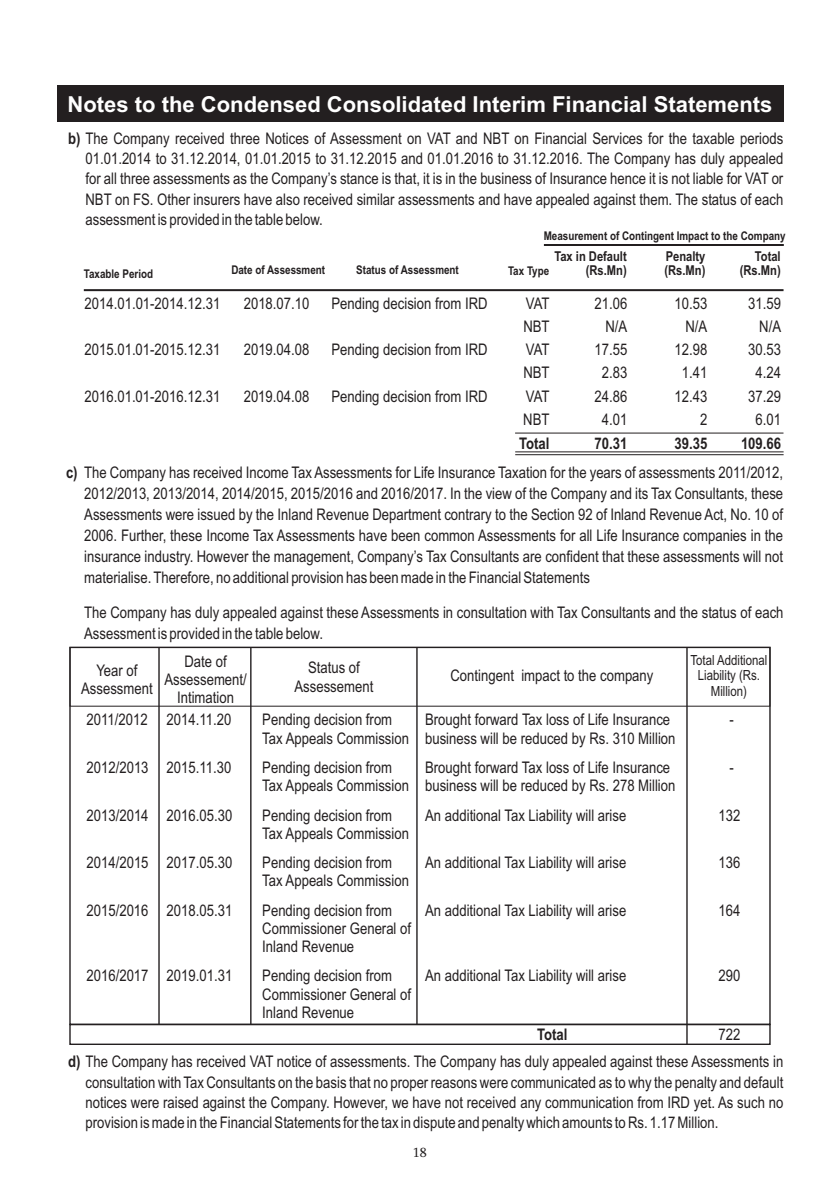
<style>
.page{position:relative;width:840px;height:1191px;background:#fff}
.page>*{position:absolute;margin:0;border:0;box-sizing:border-box;transform-origin:0 0}
.t1{font:700 22px "Arial";color:#fff}
.t2{font:16px/20.4px "Arial Narrow";color:#231f20;text-align:justify}
.t3{font:700 16px "Arial Narrow";color:#231f20}
.t4{font:14px/15.8px "Arial Narrow";color:#231f20;text-align:center}
.t5{font:14px "Scala LF Caps";color:#231f20}
.t6{font:700 13.6px/13.8px "Arial Narrow";color:#231f20;text-align:right}
.t7{font:700 12px "Arial Narrow";color:#231f20}
.s1{font-weight:700}
</style>
<div class="page">
<div style="left:57px;top:85px;width:725px;height:37px;background:#231f20"></div>
<hr style="left:84px;top:289px;width:699px;height:2px;background:#231f20">
<hr style="left:543px;top:244px;width:240px;height:2px;background:#231f20">
<hr style="left:515px;top:451px;width:268px;height:1px;background:#231f20">
<hr style="left:515px;top:454px;width:268px;height:1px;background:#231f20">
<hr style="left:515px;top:432px;width:268px;height:1px;background:#231f20">
<div style="left:69px;top:1023px;width:701px;height:22px;border:1px solid #231f20"></div>
<div style="left:69px;top:647px;width:701px;height:59px;border:1px solid #231f20"></div>
<hr style="left:158px;top:647px;width:2px;height:377px;background:#231f20">
<hr style="left:416px;top:647px;width:1px;height:377px;background:#231f20">
<hr style="left:686px;top:647px;width:1px;height:398px;background:#231f20">
<hr style="left:250px;top:647px;width:1px;height:377px;background:#231f20">
<h1 class="t1" style="left:67px;top:96px;width:706px">Notes to the Condensed Consolidated Interim Financial Statements</h1>
<p class="t2" style="left:85px;top:129px;width:699px;text-indent:-17px"><span class="s1">b)</span> The Company received three Notices of Assessment on VAT and NBT on Financial Services for the taxable periods 01.01.2014 to 31.12.2014, 01.01.2015 to 31.12.2015 and 01.01.2016 to 31.12.2016. The Company has duly appealed for all three assessments as the Company’s stance is that, it is in the business of Insurance hence it is not liable for VAT or NBT on FS. Other insurers have also received similar assessments and have appealed against them. The status of each assessment is provided in the table below.</p>
<p class="t7" style="left:543px;top:232px;width:243px">Measurement of Contingent Impact to the Company</p>
<p class="t6" style="left:554px;top:251px;width:74px">Tax in Default (Rs.Mn)</p>
<p class="t7" style="left:84px;top:269px;width:71px">Taxable Period</p>
<p class="t7" style="left:231px;top:265px;width:95px">Date of Assessment</p>
<p class="t7" style="left:356px;top:265px;width:104px">Status of Assessment</p>
<p class="t7" style="left:507px;top:267px;width:43px">Tax Type</p>
<p class="t6" style="left:664px;top:251px;width:42px;text-align:left">Penalty (Rs.Mn)</p>
<p class="t6" style="left:739px;top:251px;width:42px">Total (Rs.Mn)</p>
<p class="t2" style="left:84px;top:294px;width:137px">2014.01.01-2014.12.31</p>
<p class="t2" style="left:243px;top:294px;width:67px">2018.07.10</p>
<p class="t2" style="left:331px;top:294px;width:158px">Pending decision from IRD</p>
<p class="t2" style="left:525px;top:294px;width:25px">VAT</p>
<p class="t2" style="left:594px;top:294px;width:34px">21.06</p>
<p class="t2" style="left:674px;top:294px;width:34px">10.53</p>
<p class="t2" style="left:747px;top:294px;width:34px">31.59</p>
<p class="t2" style="left:523px;top:317px;width:28px">NBT</p>
<p class="t2" style="left:605px;top:317px;width:23px">N/A</p>
<p class="t2" style="left:84px;top:341px;width:137px">2015.01.01-2015.12.31</p>
<p class="t2" style="left:243px;top:341px;width:67px">2019.04.08</p>
<p class="t2" style="left:525px;top:341px;width:25px">VAT</p>
<p class="t2" style="left:594px;top:341px;width:34px">17.55</p>
<p class="t2" style="left:674px;top:341px;width:34px">12.98</p>
<p class="t2" style="left:747px;top:341px;width:34px">30.53</p>
<p class="t2" style="left:523px;top:364px;width:28px">NBT</p>
<p class="t2" style="left:601px;top:364px;width:27px">2.83</p>
<p class="t2" style="left:681px;top:364px;width:27px">1.41</p>
<p class="t2" style="left:755px;top:364px;width:27px">4.24</p>
<p class="t2" style="left:685px;top:317px;width:23px">N/A</p>
<p class="t2" style="left:758px;top:317px;width:23px">N/A</p>
<p class="t2" style="left:331px;top:341px;width:158px">Pending decision from IRD</p>
<p class="t2" style="left:84px;top:387px;width:137px">2016.01.01-2016.12.31</p>
<p class="t2" style="left:243px;top:387px;width:67px">2019.04.08</p>
<p class="t2" style="left:331px;top:387px;width:158px">Pending decision from IRD</p>
<p class="t2" style="left:525px;top:387px;width:25px">VAT</p>
<p class="t2" style="left:594px;top:387px;width:34px">24.86</p>
<p class="t2" style="left:674px;top:387px;width:34px">12.43</p>
<p class="t2" style="left:747px;top:387px;width:34px">37.29</p>
<p class="t2" style="left:523px;top:411px;width:28px">NBT</p>
<p class="t2" style="left:601px;top:411px;width:27px">4.01</p>
<p class="t2" style="left:699px;top:411px;width:9px">2</p>
<p class="t2" style="left:755px;top:411px;width:27px">6.01</p>
<p class="t3" style="left:519px;top:437px;width:32px">Total</p>
<p class="t3" style="left:594px;top:437px;width:34px">70.31</p>
<p class="t3" style="left:674px;top:437px;width:34px">39.35</p>
<p class="t3" style="left:740px;top:437px;width:42px">109.66</p>
<p class="t2" style="left:84px;top:463px;width:700px;line-height:21.2px;text-indent:-18px"><span class="s1">c)</span> The Company has received Income Tax Assessments for Life Insurance Taxation for the years of assessments 2011/2012, 2012/2013, 2013/2014, 2014/2015, 2015/2016 and 2016/2017. In the view of the Company and its Tax Consultants, these Assessments were issued by the Inland Revenue Department contrary to the Section 92 of Inland Revenue Act, No. 10 of 2006. Further, these Income Tax Assessments have been common Assessments for all Life Insurance companies in the insurance industry. However the management, Company’s Tax Consultants are confident that these assessments will not materialise. Therefore, no additional provision has been made in the Financial Statements</p>
<p class="t2" style="left:84px;top:603px;width:700px;line-height:21.2px">The Company has duly appealed against these Assessments in consultation with Tax Consultants and the status of each<br>Assessment is provided in the table below.</p>
<p class="t2" style="left:164px;top:653px;width:84px;line-height:18.2px;text-align:center">Date of<br>Assessement/<br>Intimation</p>
<p class="t4" style="left:690px;top:653px;width:78px">Total Additional<br>Liability (Rs.<br>Million)</p>
<p class="t2" style="left:81px;top:662px;width:73px;line-height:18.2px;text-align:center">Year of<br>Assessment</p>
<p class="t2" style="left:294px;top:660px;width:80px;line-height:18.2px;text-align:center">Status of<br>Assessement</p>
<p class="t2" style="left:450px;top:666px;width:204px">Contingent impact to the company</p>
<p class="t2" style="left:86px;top:711px;width:146px">2011/2012 2014.11.20</p>
<p class="t2" style="left:262px;top:711px;width:131px">Pending decision from</p>
<p class="t2" style="left:425px;top:711px;width:246px">Brought forward Tax loss of Life Insurance</p>
<p class="t2" style="left:729px;top:711px;width:6px">-</p>
<p class="t2" style="left:262px;top:729px;width:414px">Tax Appeals Commission business will be reduced by Rs. 310 Million</p>
<p class="t2" style="left:86px;top:758px;width:146px">2012/2013 2015.11.30</p>
<p class="t2" style="left:262px;top:758px;width:131px">Pending decision from</p>
<p class="t2" style="left:425px;top:758px;width:246px">Brought forward Tax loss of Life Insurance</p>
<p class="t2" style="left:729px;top:758px;width:6px">-</p>
<p class="t2" style="left:262px;top:776px;width:414px">Tax Appeals Commission business will be reduced by Rs. 278 Million</p>
<p class="t2" style="left:86px;top:806px;width:147px">2013/2014 2016.05.30</p>
<p class="t2" style="left:262px;top:806px;width:131px">Pending decision from</p>
<p class="t2" style="left:425px;top:806px;width:203px">An additional Tax Liability will arise</p>
<p class="t2" style="left:718px;top:806px;width:23px">132</p>
<p class="t2" style="left:262px;top:824px;width:148px">Tax Appeals Commission</p>
<p class="t2" style="left:86px;top:853px;width:147px">2014/2015 2017.05.30</p>
<p class="t2" style="left:262px;top:853px;width:131px">Pending decision from</p>
<p class="t2" style="left:425px;top:853px;width:203px">An additional Tax Liability will arise</p>
<p class="t2" style="left:718px;top:853px;width:23px">136</p>
<p class="t2" style="left:262px;top:872px;width:148px">Tax Appeals Commission</p>
<p class="t2" style="left:86px;top:901px;width:147px">2015/2016 2018.05.31</p>
<p class="t2" style="left:262px;top:901px;width:131px">Pending decision from</p>
<p class="t2" style="left:425px;top:901px;width:203px">An additional Tax Liability will arise</p>
<p class="t2" style="left:718px;top:901px;width:23px">164</p>
<p class="t2" style="left:262px;top:920px;width:150px;line-height:18.2px">Commissioner General of<br>Inland Revenue</p>
<p class="t2" style="left:86px;top:967px;width:147px">2016/2017 2019.01.31</p>
<p class="t2" style="left:262px;top:967px;width:131px">Pending decision from</p>
<p class="t2" style="left:425px;top:967px;width:203px">An additional Tax Liability will arise</p>
<p class="t2" style="left:718px;top:967px;width:23px">290</p>
<p class="t2" style="left:262px;top:986px;width:150px;line-height:18.2px">Commissioner General of<br>Inland Revenue</p>
<p class="t3" style="left:537px;top:1028px;width:32px">Total</p>
<p class="t2" style="left:718px;top:1026px;width:23px">722</p>
<p class="t2" style="left:85px;top:1053px;width:699px;text-indent:-17px"><span class="s1">d)</span> The Company has received VAT notice of assessments. The Company has duly appealed against these Assessments in consultation with Tax Consultants on the basis that no proper reasons were communicated as to why the penalty and default notices were raised against the Company. However, we have not received any communication from IRD yet. As such no provision is made in the Financial Statements for the tax in dispute and penalty which amounts to Rs. 1.17 Million.</p>
<p class="t5" style="left:413px;top:1144px;width:15px">18</p>
</div>
